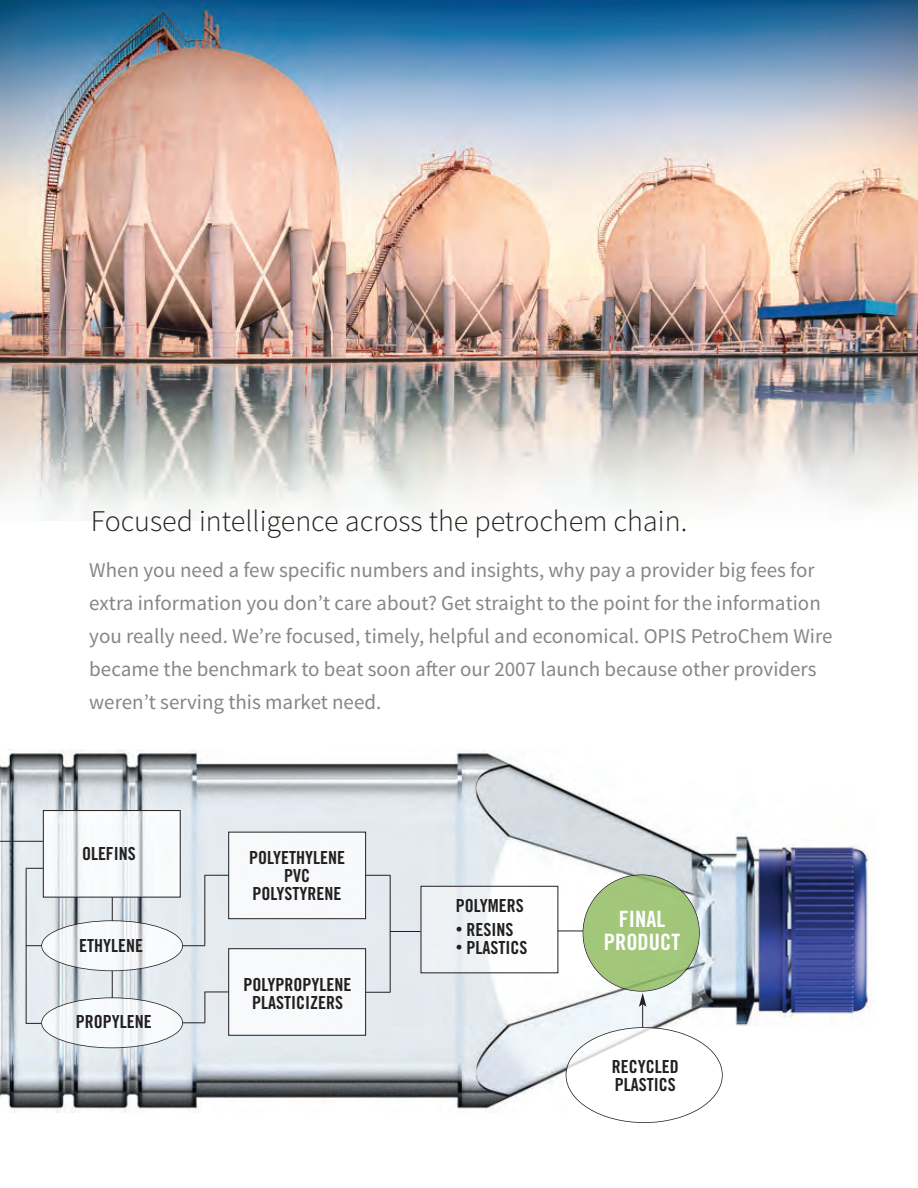
<style>
.page{position:relative;width:918px;height:1188px;background:#fff}
.page>*{position:absolute;margin:0;border:0;box-sizing:border-box;transform-origin:0 0}
.t1{font:300 30px "Source Sans Pro";color:#231f20}
.t2{font:22.5px/22.5px "Trade Gothic Bold Cond Twenty";color:#fff;text-align:center}
.t3{font:21px/33px "Source Sans Pro";color:#848689}
.t4{font:18px/18px "Trade Gothic Bold Cond Twenty";color:#231f20;text-align:center}
.s1{font-size:13.5px}
</style>
<div class="page">
<img style="left:1px;top:750px;width:870px;height:362px">
<img style="left:0;top:0;width:918px;height:521px">
<img style="left:45px;top:812px;width:134px;height:83px">
<div style="left:43px;top:810px;width:138px;height:87px;border:1px solid #231f20"></div>
<img style="left:423px;top:888px;width:133px;height:83px">
<div style="left:421px;top:886px;width:137px;height:87px;border:1px solid #231f20"></div>
<img style="left:230px;top:834px;width:134px;height:83px">
<div style="left:228px;top:832px;width:138px;height:87px;border:1px solid #231f20"></div>
<img style="left:230px;top:950px;width:134px;height:84px">
<div style="left:228px;top:948px;width:138px;height:88px;border:1px solid #231f20"></div>
<img style="left:583px;top:875px;width:116px;height:116px">
<div style="left:583px;top:874px;width:117px;height:118px;border:2px solid #231f20;border-radius:50%"></div>
<img style="left:42px;top:921px;width:140px;height:49px">
<div style="left:41px;top:920px;width:142px;height:51px;border:2px solid #231f20;border-radius:50%"></div>
<img style="left:42px;top:998px;width:140px;height:49px">
<div style="left:41px;top:997px;width:142px;height:51px;border:2px solid #231f20;border-radius:50%"></div>
<svg style="left:112px;top:897px;width:1px;height:24px"></svg>
<svg style="left:112px;top:971px;width:1px;height:27px"></svg>
<svg style="left:26px;top:868px;width:17px;height:1px"></svg>
<svg style="left:27px;top:945px;width:15px;height:1px"></svg>
<svg style="left:26px;top:1023px;width:15px;height:1px"></svg>
<svg style="left:182px;top:945px;width:22px;height:1px"></svg>
<svg style="left:206px;top:992px;width:22px;height:1px"></svg>
<svg style="left:183px;top:1022px;width:22px;height:1px"></svg>
<svg style="left:205px;top:875px;width:24px;height:1px"></svg>
<svg style="left:365px;top:875px;width:25px;height:1px"></svg>
<hr style="left:390px;top:931px;width:31px;height:1px;background:#231f20">
<svg style="left:558px;top:931px;width:25px;height:1px"></svg>
<svg style="left:365px;top:992px;width:25px;height:1px"></svg>
<hr style="left:26px;top:869px;width:1px;height:154px;background:#231f20">
<hr style="left:204px;top:875px;width:1px;height:71px;background:#231f20">
<hr style="left:390px;top:875px;width:1px;height:117px;background:#231f20">
<hr style="left:205px;top:992px;width:1px;height:31px;background:#231f20">
<svg style="left:596px;top:1112px;width:96px;height:10px"></svg>
<img style="left:566px;top:1028px;width:156px;height:84px">
<div style="left:566px;top:1027px;width:157px;height:96px;border:2px solid #231f20;border-radius:50%"></div>
<svg style="left:639px;top:993px;width:7px;height:34px"></svg>
<hr style="left:0;top:841px;width:43px;height:1px;background:#231f20">
<h1 class="t1" style="left:91px;top:503px;width:598px">Focused intelligence across the petrochem chain.</h1>
<p class="t3" style="left:89px;top:554px;width:745px">When you need a few specific numbers and insights, why pay a provider big fees for extra information you don’t care about? Get straight to the point for the information you really need. We’re focused, timely, helpful and economical. OPIS PetroChem Wire became the benchmark to beat soon after our 2007 launch because other providers weren’t serving this market need.</p>
<p class="t4" style="left:82px;top:846px;width:55px">OLEFINS</p>
<p class="t4" style="left:249px;top:850px;width:97px">POLYETHYLENE<br>PVC<br>POLYSTYRENE</p>
<p class="t4" style="left:79px;top:938px;width:65px">ETHYLENE</p>
<p class="t4" style="left:76px;top:1014px;width:77px">PROPYLENE</p>
<p class="t4" style="left:244px;top:977px;width:109px">POLYPROPYLENE<br>PLASTICIZERS</p>
<p class="t4" style="left:456px;top:898px;width:69px">POLYMERS</p>
<p class="t4" style="left:456px;top:922px;width:59px"><span class="s1">•</span> RESINS</p>
<p class="t4" style="left:456px;top:940px;width:73px"><span class="s1">•</span> PLASTICS</p>
<p class="t2" style="left:604px;top:910px;width:78px">FINAL<br>PRODUCT</p>
<p class="t4" style="left:612px;top:1059px;width:68px;text-align:left">RECYCLED<br>PLASTICS</p>
</div>
